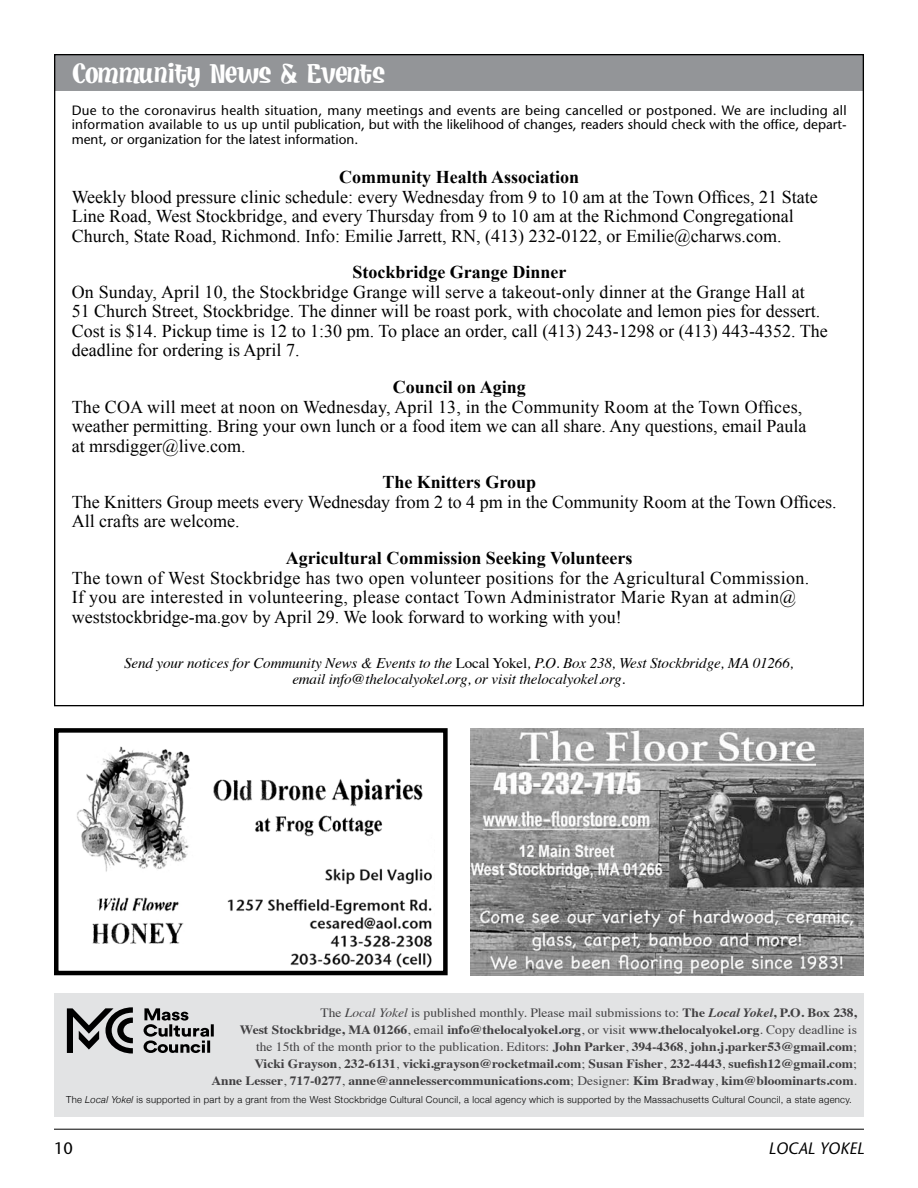
<style>
.page{position:relative;width:918px;height:1188px;background:#fff}
.page>*{position:absolute;margin:0;border:0;box-sizing:border-box;transform-origin:0 0}
.t1{font:29.7px "Hot Fudge BV";letter-spacing:-.02em;color:#fff}
.t2{font:18px/19.5px "Times New Roman";color:#000}
.t3{font:18px/19.5px "Times New Roman";letter-spacing:.02em;color:#000}
.t4{font:700 18px "Times New Roman";color:#000}
.t5{font:italic 16.5px "Stone Sans";color:#000}
.t6{font:16.5px "Stone Sans";color:#000}
.t7{font:italic 14.7px/16.5px "Times";letter-spacing:-.01em;color:#000;text-align:center}
.t8{font:13.5px/14.2px "Stone Sans";color:#000;text-align:justify}
.t9{font:700 12.75px/17px "Times";color:#414042;text-align:right;scale:1.06 1}
.t10{font:300 9.6px "Helvetica Neue";letter-spacing:.03em;color:#000}
.s1{font-style:normal}
.s2{font-weight:400}
.s3{font-weight:400;font-style:italic}
.s4{font-style:italic}
</style>
<div class="page">
<hr style="left:54px;top:1129px;width:810px;height:1px;background:#000">
<img style="left:470px;top:728px;width:394px;height:247px">
<img style="left:77px;top:746px;width:355px;height:222px">
<div style="left:54px;top:728px;width:394px;height:247px;border:4px solid #000"></div>
<div style="left:54px;top:994px;width:810px;height:123px;background:#e2e3e4"></div>
<svg style="left:144px;top:1008px;width:70px;height:45px"></svg>
<svg style="left:67px;top:1007px;width:66px;height:46px"></svg>
<div style="left:54px;top:54px;width:810px;height:37px;background:#939598"></div>
<h1 class="t1" style="left:72px;top:58px;width:314px">Community News &amp; Events</h1>
<p class="t8" style="left:72px;top:103px;width:776px">Due to the coronavirus health situation, many meetings and events are being cancelled or postponed. We are including all information available to us up until publication, but with the likelihood of changes, readers should check with the office, depart&shy;ment, or organization for the latest information.</p>
<p class="t4" style="left:339px;top:165px;width:242px">Community Health Association</p>
<p class="t2" style="left:72px;top:187px;width:747px">Weekly blood pressure clinic schedule: every Wednesday from 9 to 10 am at the Town Offices, 21 State<br>Line Road, West Stockbridge, and every Thursday from 9 to 10 am at the Richmond Congregational<br>Church, State Road, Richmond. Info: Emilie Jarrett, RN, (413) 232-0122, or Emilie@charws.com.</p>
<p class="t4" style="left:352px;top:260px;width:216px">Stockbridge Grange Dinner</p>
<p class="t2" style="left:72px;top:282px;width:758px">On Sunday, April 10, the Stockbridge Grange will serve a takeout-only dinner at the Grange Hall at<br>51 Church Street, Stockbridge. The dinner will be roast pork, with chocolate and lemon pies for dessert.<br>Cost is $14. Pickup time is 12 to 1:30 pm. To place an order, call (413) 243-1298 or (413) 443-4352. The deadline for ordering is April 7.</p>
<p class="t4" style="left:393px;top:375px;width:135px">Council on Aging</p>
<p class="t2" style="left:72px;top:397px;width:736px">The COA will meet at noon on Wednesday, April 13, in the Community Room at the Town Offices, weather permitting. Bring your own lunch or a food item we can all share. Any questions, email Paula at mrsdigger@live.com.</p>
<p class="t4" style="left:382px;top:470px;width:155px">The Knitters Group</p>
<p class="t2" style="left:72px;top:492px;width:766px">The Knitters Group meets every Wednesday from 2 to 4 pm in the Community Room at the Town Offices.<br>All crafts are welcome.</p>
<p class="t4" style="left:286px;top:546px;width:348px">Agricultural Commission Seeking Volunteers</p>
<p class="t3" style="left:72px;top:568px;width:739px">The town of West Stockbridge has two open volunteer positions for the Agricultural Commission.<br>If you are interested in volunteering, please contact Town Administrator Marie Ryan at admin@ weststockbridge-ma.gov by April 29. We look forward to working with you!</p>
<p class="t7" style="left:124px;top:654px;width:671px">Send your notices for Community News &amp; Events to the <span class="s1">Local Yokel</span>, P.O. Box 238, West Stockbridge, MA 01266, email info@thelocalyokel.org, or visit thelocalyokel.org.</p>
<p class="t9" style="left:212px;top:1003px;width:610px"><span class="s2">The</span> <span class="s3">Local Yokel</span> <span class="s2">is published monthly. Please mail submissions to:</span> The <span class="s4">Local Yokel</span>, P.O. Box 238,<br>West Stockbridge, MA 01266<span class="s2">, email</span> info@thelocalyokel.org<span class="s2">, or visit</span> www.thelocalyokel.org<span class="s2">. Copy deadline is<br>the 15th of the month prior to the publication. Editors:</span> John Parker<span class="s2">,</span> 394-4368<span class="s2">,</span> john.j.parker53@gmail.com<span class="s2">;<br></span>Vicki Grayson<span class="s2">,</span> 232-6131<span class="s2">,</span> vicki.grayson@rocketmail.com<span class="s2">;</span> Susan Fisher<span class="s2">,</span> 232-4443<span class="s2">,</span> suefish12@gmail.com<span class="s2">;<br></span>Anne Lesser<span class="s2">,</span> 717-0277<span class="s2">,</span> anne@annelessercommunications.com<span class="s2">; Designer:</span> Kim Bradway<span class="s2">,</span> kim@bloominarts.com<span class="s2">.</span></p>
<p class="t10" style="left:66px;top:1092px;width:787px">The <span class="s4">Local Yokel</span> is supported in part by a grant from the West Stockbridge Cultural Council, a local agency which is supported by the Massachusetts Cultural Council, a state agency.</p>
<p class="t6" style="left:54px;top:1138px;width:20px">10</p>
<p class="t5" style="left:768px;top:1138px;width:97px">LOCAL YOKEL</p>
</div>
